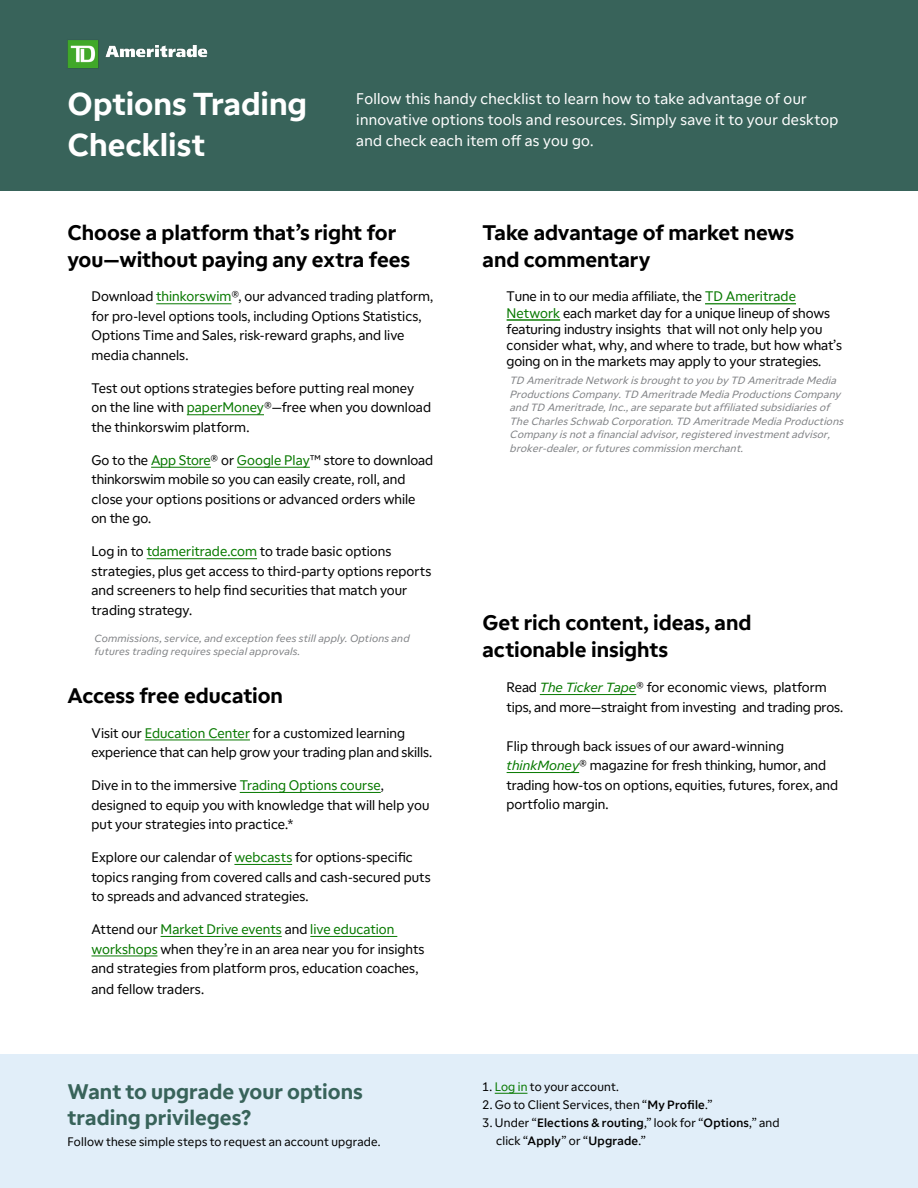
<style>
.page{position:relative;width:918px;height:1188px;background:#fff}
.page>*{position:absolute;margin:0;border:0;box-sizing:border-box;transform-origin:0 0}
.t1{font:700 31.5px/40.5px "TD Ameritrade";color:#fff}
.t2{font:700 21px/27px "TD Ameritrade";letter-spacing:-.005em;color:#000}
.t3{font:700 21px/25.5px "TD Ameritrade";color:#38635a}
.t4{font:15px/21px "TD Ameritrade Reg";letter-spacing:.015em;color:#fff}
.t5{font:13.5px/19.5px "TD Ameritrade Reg";color:#000}
.t6{font:12px "TD Ameritrade Reg";letter-spacing:.015em;color:#000}
.t7{font:12px "TD Ameritrade Med";letter-spacing:.015em;color:#000}
.t8{font:italic 10.5px/13.5px "TD Ameritrade Reg";color:#808285}
.t9{font:italic 10.5px/13.5px "TD Ameritrade Reg";letter-spacing:.02em;color:#808285}
.s1{color:#087900}
.s2{font-style:italic;color:#087900}
.s3{font-family:"TD Ameritrade Med"}
.s4{font-family:"TD Ameritrade Reg"}
</style>
<div class="page">
<div style="left:0;top:0;width:918px;height:190px;background:#38635a"></div>
<img style="left:67px;top:40px;width:141px;height:29px">
<hr style="left:145px;top:740px;width:105px;height:1px;background:#087900">
<hr style="left:240px;top:792px;width:141px;height:1px;background:#087900">
<hr style="left:234px;top:864px;width:58px;height:1px;background:#087900">
<hr style="left:161px;top:936px;width:121px;height:1px;background:#087900">
<hr style="left:310px;top:936px;width:87px;height:1px;background:#087900">
<hr style="left:92px;top:956px;width:65px;height:1px;background:#087900">
<hr style="left:147px;top:558px;width:110px;height:1px;background:#087900">
<hr style="left:237px;top:467px;width:73px;height:1px;background:#087900">
<hr style="left:151px;top:467px;width:60px;height:1px;background:#087900">
<hr style="left:187px;top:414px;width:77px;height:1px;background:#087900">
<hr style="left:156px;top:303px;width:75px;height:1px;background:#087900">
<hr style="left:507px;top:320px;width:53px;height:1px;background:#087900">
<hr style="left:705px;top:304px;width:91px;height:1px;background:#087900">
<hr style="left:507px;top:772px;width:72px;height:1px;background:#087900">
<hr style="left:540px;top:694px;width:96px;height:1px;background:#087900">
<div style="left:0;top:1054px;width:918px;height:134px;background:#e1eef9"></div>
<hr style="left:495px;top:1093px;width:32px;height:1px;background:#087900">
<h1 class="t1" style="left:68px;top:82px;width:241px">Options Trading<br>Checklist</h1>
<p class="t4" style="left:356px;top:88px;width:484px">Follow this handy checklist to learn how to take advantage of our innovative options tools and resources. Simply save it to your desktop and check each item off as you go.</p>
<h2 class="t2" style="left:68px;top:218px;width:344px">Choose a platform that’s right for you—without paying any extra fees</h2>
<p class="t5" style="left:92px;top:286px;width:343px">Download <span class="s1">thinkorswim</span>®, our advanced trading platform, for pro-level options tools, including Options Statistics, Options Time and Sales, risk-reward graphs, and live media channels.</p>
<p class="t5" style="left:92px;top:378px;width:341px">Test out options strategies before putting real money on the line with <span class="s1">paperMoney</span>®—free when you download the thinkorswim platform.</p>
<p class="t5" style="left:92px;top:450px;width:343px">Go to the <span class="s1">App Store</span>® or <span class="s1">Google Play</span>™ store to download thinkorswim mobile so you can easily create, roll, and close your options positions or advanced orders while on the go.</p>
<p class="t5" style="left:92px;top:541px;width:341px">Log in to <span class="s1">tdameritrade.com</span> to trade basic options strategies, plus get access to third-party options reports and screeners to help find securities that match your trading strategy.</p>
<p class="t9" style="left:94px;top:631px;width:317px">Commissions, service, and exception fees still apply. Options and futures trading requires special approvals.</p>
<h2 class="t2" style="left:68px;top:681px;width:217px">Access free education</h2>
<p class="t5" style="left:92px;top:723px;width:342px">Visit our <span class="s1">Education Center</span> for a customized learning experience that can help grow your trading plan and skills.</p>
<p class="t5" style="left:92px;top:775px;width:339px">Dive in to the immersive <span class="s1">Trading Options course</span>, designed to equip you with knowledge that will help you put your strategies into practice.*</p>
<p class="t5" style="left:92px;top:847px;width:341px">Explore our calendar of <span class="s1">webcasts</span> for options-specific topics ranging from covered calls and cash-secured puts to spreads and advanced strategies.</p>
<p class="t5" style="left:91px;top:919px;width:335px">Attend our <span class="s1">Market Drive events</span> and <span class="s1">live education workshops</span> when they’re in an area near you for insights and strategies from platform pros, education coaches,</p>
<p class="t5" style="left:91px;top:979px;width:114px">and fellow traders.</p>
<h2 class="t3" style="left:68px;top:1078px;width:297px">Want to upgrade your options trading privileges?</h2>
<p class="t6" style="left:68px;top:1134px;width:315px">Follow these simple steps to request an account upgrade.</p>
<h2 class="t2" style="left:483px;top:218px;width:313px">Take advantage of market news and commentary</h2>
<p class="t5" style="left:507px;top:288px;width:337px;line-height:16.2px">Tune in to our media affiliate, the <span class="s1">TD Ameritrade Network</span> each market day for a unique lineup of shows featuring industry insights that will not only help you consider what, why, and where to trade, but how what’s going on in the markets may apply to your strategies.</p>
<p class="t8" style="left:510px;top:373px;width:338px">TD AmeritradeNetworkisbroughtto youbyTD AmeritradeMedia ProductionsCompany.TD AmeritradeMediaProductionsCompany and TD Ameritrade,Inc.,areseparatebutaffiliated subsidiariesof TheCharlesSchwab Corporation.TD AmeritradeMediaProductions Companyisnotafinancialadvisor,registered investmentadvisor, broker-dealer,orfuturescommissionmerchant.</p>
<h2 class="t2" style="left:483px;top:608px;width:270px">Get rich content, ideas, and actionable insights</h2>
<p class="t5" style="left:507px;top:677px;width:338px">Read <span class="s2">The Ticker Tape</span>® for economic views, platform tips, and more—straight from investing and trading pros.</p>
<p class="t5" style="left:507px;top:736px;width:333px">Flip through back issues of our award-winning <span class="s2">thinkMoney</span>® magazine for fresh thinking, humor, and trading how-tos on options, equities, futures, forex, and portfolio margin.</p>
<p class="t6" style="left:483px;top:1079px;width:138px">1. <span class="s1">Log in</span> to your account.</p>
<p class="t6" style="left:483px;top:1097px;width:231px">2. Go to Client Services, then “<span class="s3">My Profile</span>.”</p>
<p class="t7" style="left:483px;top:1115px;width:299px"><span class="s4">3. Under “</span>Elections &amp; routing<span class="s4">,” look for “</span>Options<span class="s4">,” and</span></p>
<p class="t6" style="left:496px;top:1133px;width:151px">click “<span class="s3">Apply</span>” or “<span class="s3">Upgrade</span>.”</p>
</div>
